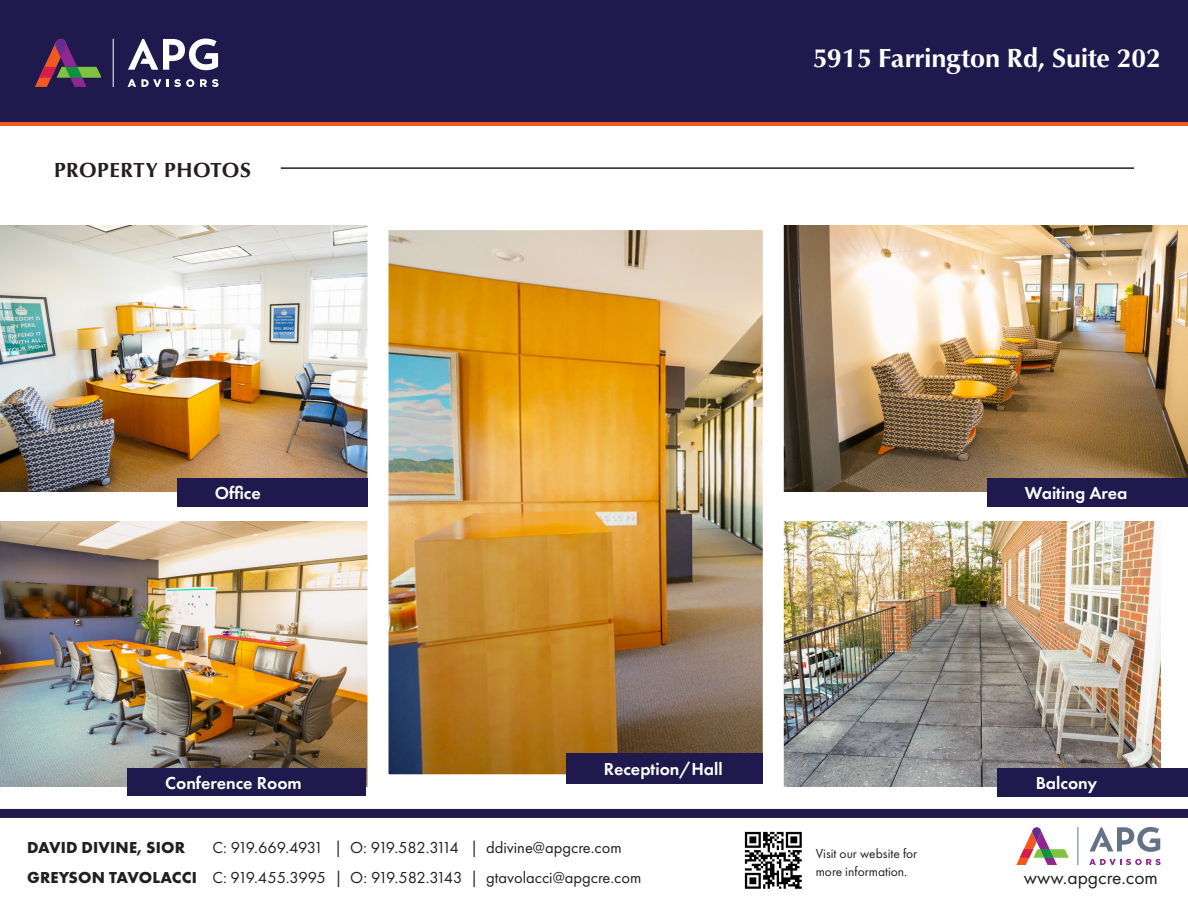
<style>
.page{position:relative;width:1188px;height:918px;background:#fff}
.page>*{position:absolute;margin:0;border:0;box-sizing:border-box;transform-origin:0 0}
.t1{font:700 27px "Classico URW";color:#fff}
.t2{font:700 21px "Classico URW";letter-spacing:.02em;color:#231f20}
.t3{font:19.5px "Futura PT";color:#231f20}
.t4{font:600 18px "Futura PT";color:#fff}
.t5{font:16.5px/30px "Futura PT";color:#231f20}
.t6{font:700 16.5px "Futura PT";letter-spacing:.01em;color:#231f20}
.t7{font:13.5px/18px "Futura PT";color:#231f20}
.s1{font-weight:700}
</style>
<div class="page">
<div style="left:0;top:0;width:1188px;height:126px;background:#f15a22"></div>
<div style="left:0;top:0;width:1188px;height:122px;background:#20194e"></div>
<hr style="left:113px;top:39px;width:1px;height:48px;background:#fff">
<svg style="left:128px;top:79px;width:33px;height:8px"></svg>
<svg style="left:167px;top:79px;width:27px;height:8px"></svg>
<svg style="left:200px;top:79px;width:19px;height:8px"></svg>
<svg style="left:35px;top:39px;width:66px;height:48px"></svg>
<svg style="left:128px;top:39px;width:90px;height:31px"></svg>
<hr style="left:1078px;top:827px;width:1px;height:38px;background:#637286">
<svg style="left:1089px;top:859px;width:72px;height:6px"></svg>
<svg style="left:1016px;top:827px;width:53px;height:38px"></svg>
<svg style="left:1089px;top:827px;width:71px;height:25px"></svg>
<img style="left:744px;top:831px;width:58px;height:58px">
<div style="left:0;top:809px;width:1188px;height:9px;background:#20194e"></div>
<hr style="left:281px;top:167px;width:853px;height:2px;background:#231f20">
<img style="left:0;top:226px;width:368px;height:265px">
<img style="left:784px;top:521px;width:376px;height:266px">
<img style="left:0;top:521px;width:368px;height:266px">
<img style="left:784px;top:226px;width:404px;height:265px">
<img style="left:390px;top:231px;width:372px;height:542px">
<div style="left:127px;top:768px;width:239px;height:28px;background:#20194e"></div>
<div style="left:566px;top:753px;width:196px;height:31px;background:#20194e"></div>
<div style="left:987px;top:478px;width:201px;height:29px;background:#20194e"></div>
<div style="left:177px;top:478px;width:190px;height:29px;background:#20194e"></div>
<div style="left:998px;top:768px;width:190px;height:28px;background:#20194e"></div>
<p class="t2" style="left:54px;top:154px;width:198px">PROPERTY PHOTOS</p>
<h1 class="t1" style="left:812px;top:38px;width:350px">5915 Farrington Rd, Suite 202</h1>
<p class="t4" style="left:215px;top:482px;width:48px">Office</p>
<p class="t4" style="left:1025px;top:482px;width:104px">Waiting Area</p>
<p class="t4" style="left:165px;top:772px;width:138px">Conference Room</p>
<p class="t4" style="left:604px;top:758px;width:120px">Reception/Hall</p>
<p class="t5" style="left:27px;top:832px;width:616px;text-indent:185px">C: 919.669.4931 | O: 919.582.3114 | ddivine@apgcre.com<br><span class="s1">GREYSON TAVOLACCI</span> C: 919.455.3995 | O: 919.582.3143 | gtavolacci@apgcre.com</p>
<p class="t6" style="left:27px;top:837px;width:160px">DAVID DIVINE, SIOR</p>
<p class="t7" style="left:816px;top:844px;width:103px">Visit our website for more information.</p>
<p class="t4" style="left:1036px;top:772px;width:63px">Balcony</p>
<p class="t3" style="left:1024px;top:866px;width:136px">www.apgcre.com</p>
</div>
